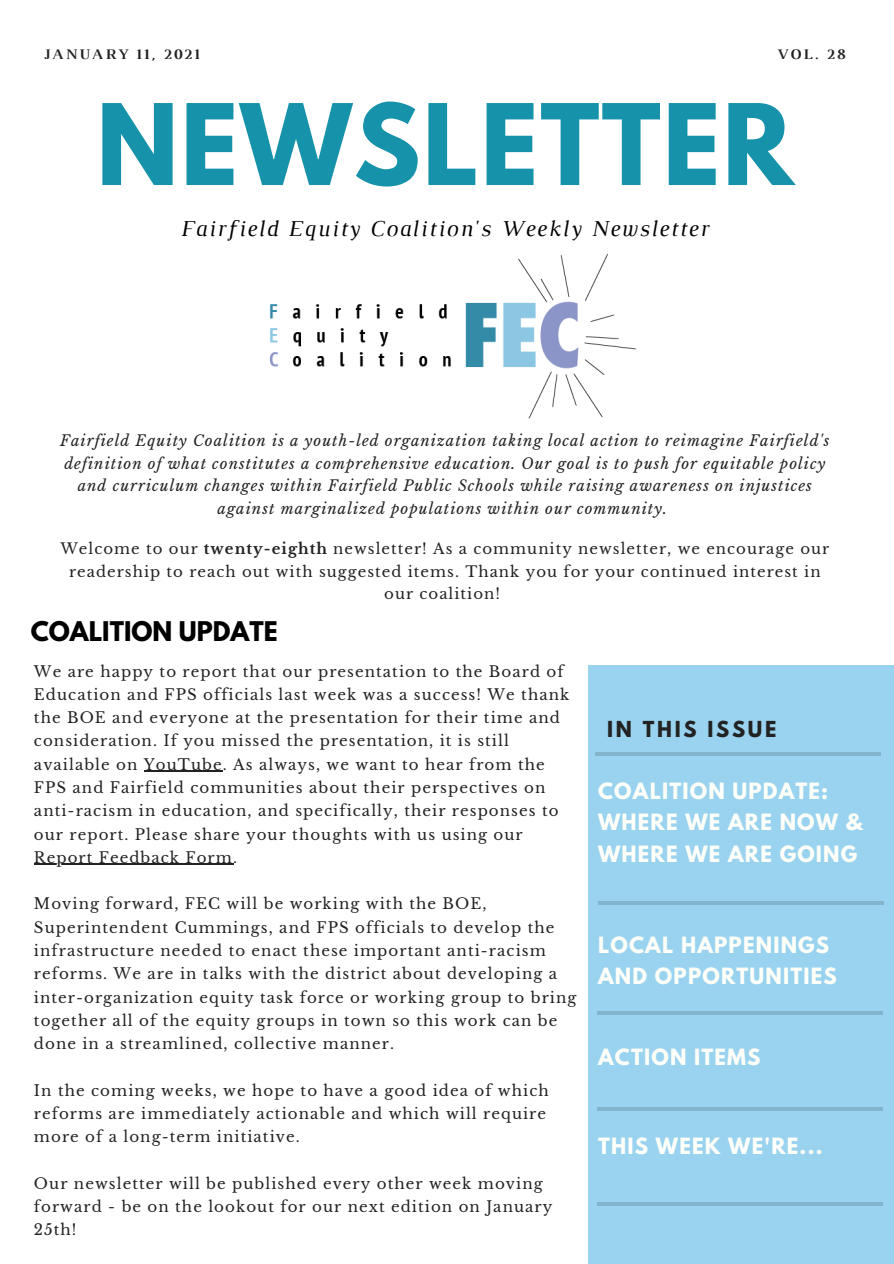
<style>
.page{position:relative;width:894px;height:1264px;background:#fff}
.page>*{position:absolute;margin:0;border:0;box-sizing:border-box;transform-origin:0 0}
.t1{font:700 99.3px "League Spartan";letter-spacing:.02em;color:#1692ab}
.t2{font:700 24px "League Spartan";color:#000}
.t3{font:italic 23.25px "Luthier";letter-spacing:.07em;color:#000}
.t4{font:700 19.8px/31.5px "League Spartan";letter-spacing:.06em;color:#fffff9}
.t5{font:700 19.5px "League Spartan";letter-spacing:.14em;color:#222}
.t6{font:15px/23.2px "Libre Baskerville";letter-spacing:.07em;color:#222}
.t7{font:italic 14.85px/22.5px "Libre Baskerville";letter-spacing:.07em;color:#222;text-align:center}
.t8{font:14.85px/22.5px "Libre Baskerville";letter-spacing:.07em;color:#222;text-align:center}
.t9{font:700 14.85px "Luthier";letter-spacing:.14em;color:#222}
.s1{font-weight:700}
</style>
<div class="page">
<div style="left:588px;top:665px;width:305px;height:598px;background:#99d3ef"></div>
<hr style="left:598px;top:901px;width:285px;height:3px;background:#000">
<hr style="left:597px;top:1011px;width:285px;height:3px;background:#000">
<svg style="left:597px;top:1107px;width:285px;height:3px"></svg>
<hr style="left:597px;top:1202px;width:285px;height:4px;background:#82b4cc">
<hr style="left:595px;top:752px;width:285px;height:4px;background:#82b4cc">
<img style="left:269px;top:253px;width:367px;height:166px">
<hr style="left:144px;top:770px;width:79px;height:2px;background:#222">
<hr style="left:34px;top:863px;width:199px;height:2px;background:#222">
<p class="t9" style="left:44px;top:49px;width:157px">JANUARY 11, 2021</p>
<p class="t9" style="left:776px;top:49px;width:70px">VOL. 28</p>
<p class="t1" style="left:96px;top:96px;width:698px">NEWSLETTER</p>
<p class="t3" style="left:180px;top:219px;width:529px">Fairfield Equity Coalition's Weekly Newsletter</p>
<p class="t7" style="left:60px;top:430px;width:770px">Fairfield Equity Coalition is a youth-led organization taking local action to reimagine Fairfield's definition of what constitutes a comprehensive education. Our goal is to push for equitable policy and curriculum changes within Fairfield Public Schools while raising awareness on injustices against marginalized populations within our community.</p>
<p class="t8" style="left:60px;top:538px;width:770px">Welcome to our <span class="s1">twenty-eighth</span> newsletter! As a community newsletter, we encourage our readership to reach out with suggested items. Thank you for your continued interest in our coalition!</p>
<p class="t2" style="left:31px;top:619px;width:248px">COALITION UPDATE</p>
<p class="t6" style="left:34px;top:659px;width:537px">We are happy to report that our presentation to the Board of Education and FPS officials last week was a success! We thank the BOE and everyone at the presentation for their time and consideration. If you missed the presentation, it is still available on YouTube. As always, we want to hear from the FPS and Fairfield communities about their perspectives on anti-racism in education, and specifically, their responses to our report. Please share your thoughts with us using our Report Feedback Form.</p>
<p class="t6" style="left:34px;top:892px;width:544px">Moving forward, FEC will be working with the BOE, Superintendent Cummings, and FPS officials to develop the infrastructure needed to enact these important anti-racism reforms. We are in talks with the district about developing a inter-organization equity task force or working group to bring together all of the equity groups in town so this work can be done in a streamlined, collective manner.</p>
<p class="t6" style="left:34px;top:1078px;width:516px">In the coming weeks, we hope to have a good idea of which reforms are immediately actionable and which will require more of a long-term initiative.</p>
<p class="t6" style="left:34px;top:1171px;width:520px">Our newsletter will be published every other week moving forward - be on the lookout for our next edition on January<br>25th!</p>
<p class="t5" style="left:607px;top:719px;width:171px">IN THIS ISSUE</p>
<p class="t4" style="left:598px;top:777px;width:266px">COALITION UPDATE:<br>WHERE WE ARE NOW &amp;<br>WHERE WE ARE GOING</p>
<p class="t4" style="left:598px;top:931px;width:240px">LOCAL HAPPENINGS<br>AND OPPORTUNITIES</p>
<p class="t4" style="left:598px;top:1043px;width:164px">ACTION ITEMS</p>
<p class="t4" style="left:598px;top:1132px;width:226px">THIS WEEK WE'RE...</p>
</div>
